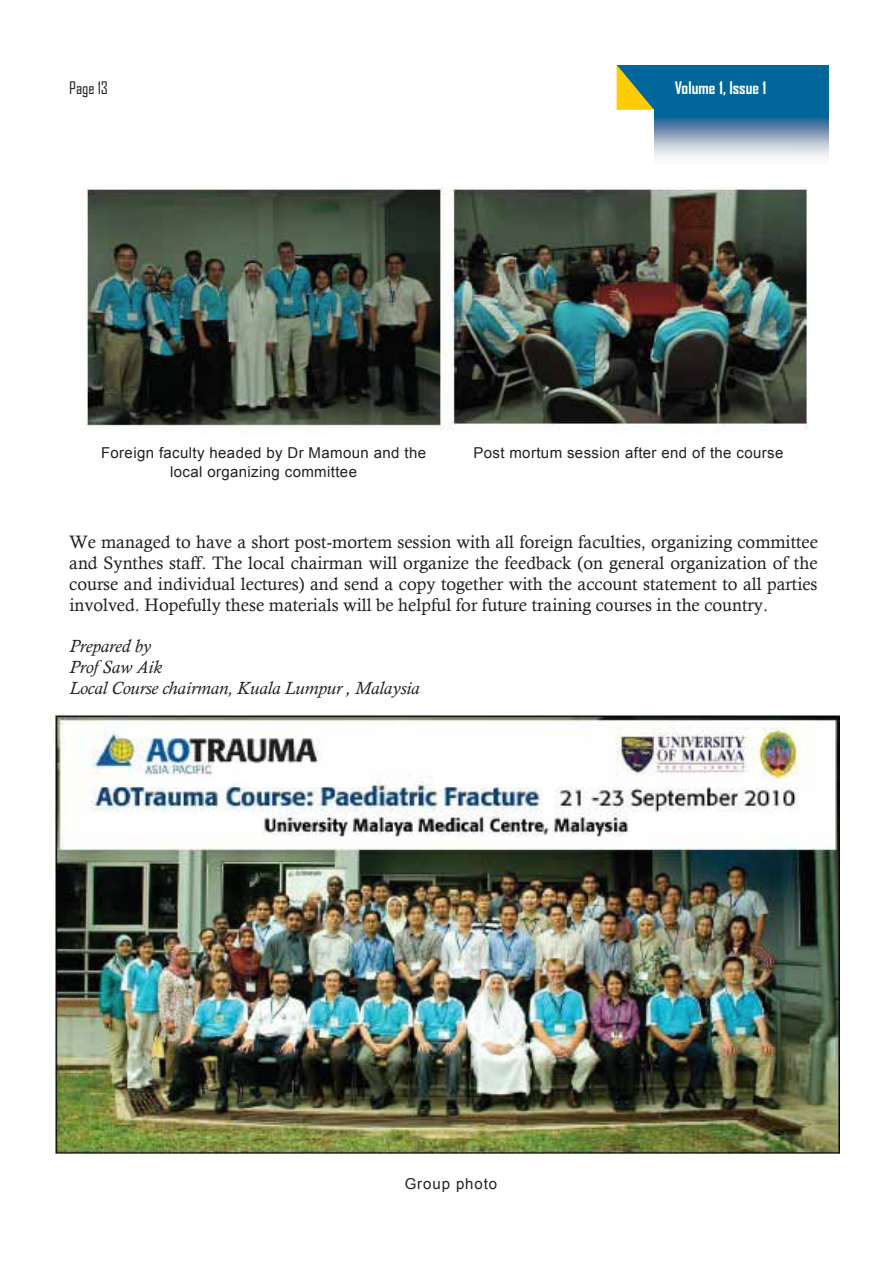
<style>
.page{position:relative;width:893px;height:1263px;background:#fff}
.page>*{position:absolute;margin:0;border:0;box-sizing:border-box;transform-origin:0 0}
.t1{font:18px/20.7px "Calisto";color:#231f20;text-align:justify}
.t2{font:italic 18px/20.9px "Calisto";color:#231f20}
.t3{font:700 16.5px "Agency FB";color:#fff}
.t4{font:16.5px "Agency FB";letter-spacing:-.005em;color:#231f20}
.t5{font:15px/19.5px "Arial";letter-spacing:.025em;color:#231f20;text-align:center}
.t6{font:15px "Arial";letter-spacing:.06em;color:#231f20}
</style>
<div class="page">
<svg style="left:654px;top:117px;width:174px;height:41px;background:#94adc5"></svg>
<div style="left:617px;top:65px;width:211px;height:52px;background:#01679a"></div>
<div style="left:617px;top:110px;width:37px;height:58px;background:#fff"></div>
<svg style="left:617px;top:65px;width:37px;height:45px"></svg>
<img style="left:85px;top:187px;width:722px;height:243px">
<img style="left:54px;top:714px;width:785px;height:441px">
<p class="t4" style="left:69px;top:77px;width:40px">Page 13</p>
<p class="t3" style="left:675px;top:78px;width:93px">Volume 1, Issue 1</p>
<p class="t5" style="left:101px;top:443px;width:327px">Foreign faculty headed by Dr Mamoun and the local organizing committee</p>
<p class="t5" style="left:473px;top:443px;width:312px">Post mortum session after end of the course</p>
<p class="t1" style="left:69px;top:532px;width:750px">We managed to have a short post-mortem session with all foreign faculties, organizing committee and Synthes staff. The local chairman will organize the feedback (on general organization of the course and individual lectures) and send a copy together with the account statement to all parties involved. Hopefully these materials will be helpful for future training courses in the country.</p>
<p class="t2" style="left:69px;top:635px;width:352px">Prepared by<br>Prof Saw Aik<br>Local Course chairman, Kuala Lumpur , Malaysia</p>
<p class="t6" style="left:405px;top:1174px;width:94px">Group photo</p>
</div>
